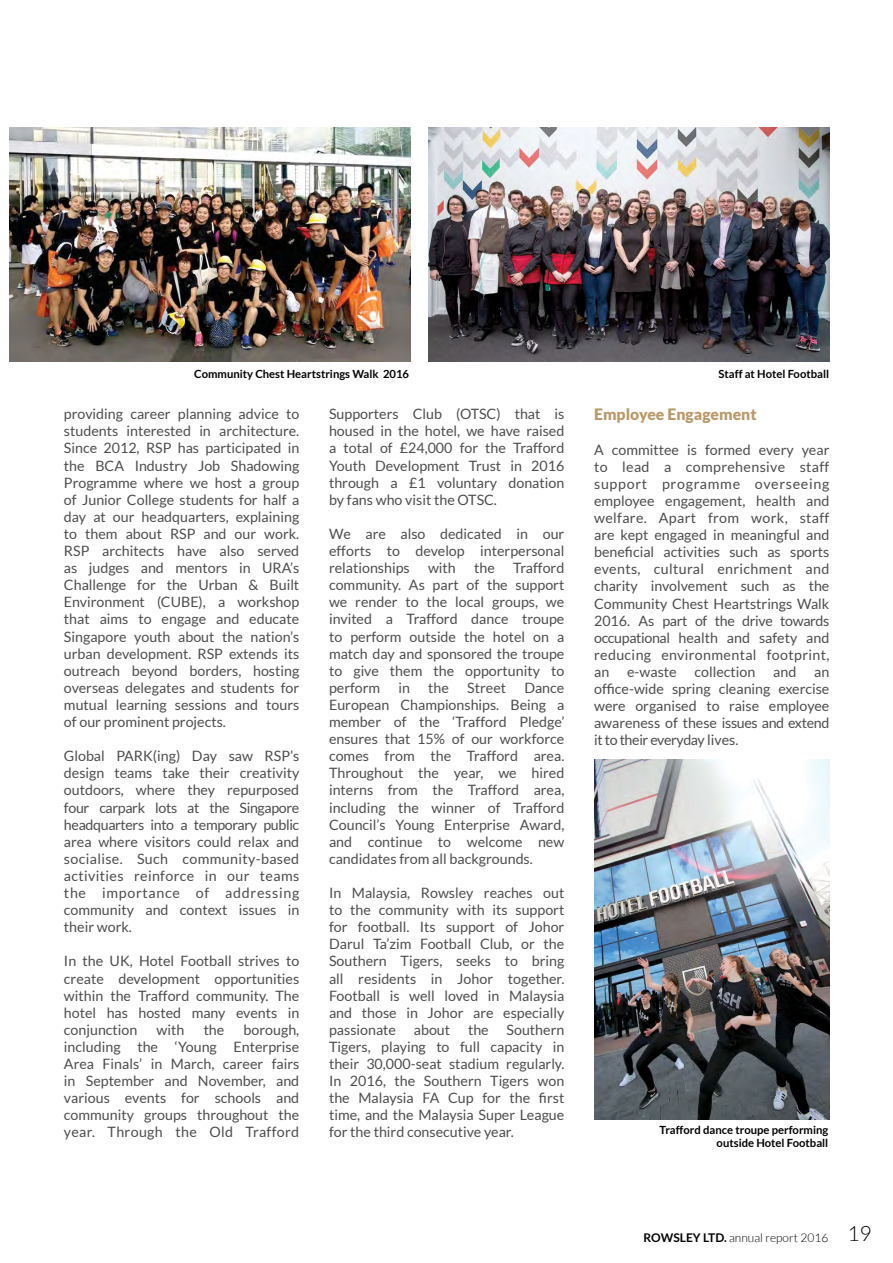
<style>
.page{position:relative;width:893px;height:1263px;background:#fff}
.page>*{position:absolute;margin:0;border:0;box-sizing:border-box;transform-origin:0 0}
.t1{font:900 15.75px "Lato";color:#bb9a6a}
.t2{font:14.25px/17.1px "Lato";color:#4d4d4f;text-align:justify}
.t3{font:300 12px "Lato";color:#000}
.t4{font:700 11.25px/13.5px "Lato";color:#000;text-align:right}
.s1{font-weight:700}
.s2{font-size:21px}
</style>
<div class="page">
<img style="left:9px;top:128px;width:401px;height:233px">
<img style="left:428px;top:128px;width:401px;height:233px">
<img style="left:594px;top:760px;width:235px;height:359px">
<p class="t4" style="left:194px;top:367px;width:216px">Community Chest Heartstrings Walk 2016</p>
<p class="t2" style="left:64px;top:405px;width:237px">providing career planning advice to students interested in architecture.<br>Since 2012, RSP has participated in the BCA Industry Job Shadowing Programme where we host a group of Junior College students for half a day at our headquarters, explaining to them about RSP and our work.<br>RSP architects have also served as judges and mentors in URA’s Challenge for the Urban &amp; Built Environment (CUBE), a workshop that aims to engage and educate Singapore youth about the nation’s urban development. RSP extends its outreach beyond borders, hosting overseas delegates and students for mutual learning sessions and tours of our prominent projects.</p>
<p class="t2" style="left:64px;top:747px;width:237px">Global PARK(ing) Day saw RSP’s design teams take their creativity outdoors, where they repurposed four carpark lots at the Singapore headquarters into a temporary public area where visitors could relax and socialise. Such community-based activities reinforce in our teams the importance of addressing community and context issues in their work.</p>
<p class="t2" style="left:64px;top:953px;width:237px">In the UK, Hotel Football strives to create development opportunities within the Trafford community. The hotel has hosted many events in conjunction</p>
<p class="t2" style="left:64px;top:1021px;width:237px;text-indent:180px">borough, including the ‘Young Enterprise Area Finals’ in March, career fairs in September and November, and various events for schools and community groups throughout the year. Through the Old Trafford</p>
<p class="t2" style="left:157px;top:1021px;width:29px">with</p>
<p class="t2" style="left:204px;top:1021px;width:22px">the</p>
<p class="t2" style="left:329px;top:405px;width:237px">Supporters Club (OTSC) that is housed in the hotel, we have raised a total of £24,000 for the Trafford Youth Development Trust in 2016 through a £1 voluntary donation by fans who visit the OTSC.</p>
<p class="t2" style="left:329px;top:525px;width:237px">We are also dedicated in our efforts to develop interpersonal relationships</p>
<p class="t2" style="left:329px;top:559px;width:237px;text-indent:184px">Trafford community. As part of the support we render to the local groups, we invited a Trafford dance troupe to perform outside the hotel on a match day and sponsored the troupe to give them the opportunity to perform</p>
<p class="t2" style="left:428px;top:559px;width:29px">with</p>
<p class="t2" style="left:474px;top:559px;width:22px">the</p>
<p class="t2" style="left:398px;top:679px;width:13px">in</p>
<p class="t2" style="left:428px;top:679px;width:22px">the</p>
<p class="t2" style="left:467px;top:679px;width:40px">Street</p>
<p class="t2" style="left:329px;top:679px;width:237px;text-indent:195px">Dance European Championships. Being a member of the ‘Trafford Pledge’ ensures that 15% of our workforce comes from the Trafford area.<br>Throughout the year, we hired interns from the Trafford area, including the winner of Trafford Council’s Young Enterprise Award, and continue to welcome new candidates from all backgrounds.</p>
<p class="t2" style="left:329px;top:884px;width:237px">In Malaysia, Rowsley reaches out to the community with its support for football. Its support of Johor Darul Ta’zim Football Club, or the Southern Tigers, seeks to bring all residents in Johor together.<br>Football is well loved in Malaysia and those in Johor are especially passionate</p>
<p class="t2" style="left:329px;top:1021px;width:237px;text-indent:178px">Southern Tigers, playing to full capacity in their 30,000-seat stadium regularly.<br>In 2016, the Southern Tigers won the Malaysia FA Cup for the first time, and the Malaysia Super League for the third consecutive year.</p>
<p class="t2" style="left:414px;top:1021px;width:38px">about</p>
<p class="t2" style="left:468px;top:1021px;width:22px">the</p>
<p class="t4" style="left:718px;top:367px;width:112px">Staff at Hotel Football</p>
<p class="t1" style="left:594px;top:405px;width:164px">Employee Engagement</p>
<p class="t2" style="left:594px;top:441px;width:237px">A committee is formed every year to lead a comprehensive staff support programme overseeing employee engagement, health and welfare. Apart from work, staff are kept engaged in meaningful and beneficial activities such as sports events, cultural enrichment and charity involvement such as the Community Chest Heartstrings Walk 2016. As part of the drive towards occupational health and safety and reducing environmental footprint, an</p>
<p class="t2" style="left:627px;top:663px;width:51px">e-waste</p>
<p class="t2" style="left:695px;top:663px;width:62px">collection</p>
<p class="t2" style="left:773px;top:663px;width:25px">and</p>
<p class="t2" style="left:594px;top:663px;width:237px;text-indent:220px">an office-wide spring cleaning exercise were organised to raise employee awareness of these issues and extend it to their everyday lives.</p>
<p class="t4" style="left:660px;top:1122px;width:170px">Trafford dance troupe performing outside Hotel Football</p>
<p class="t3" style="left:644px;top:1231px;width:230px"><span class="s1">ROWSLEY LTD.</span> annual report 2016 <span class="s2">19</span></p>
</div>
